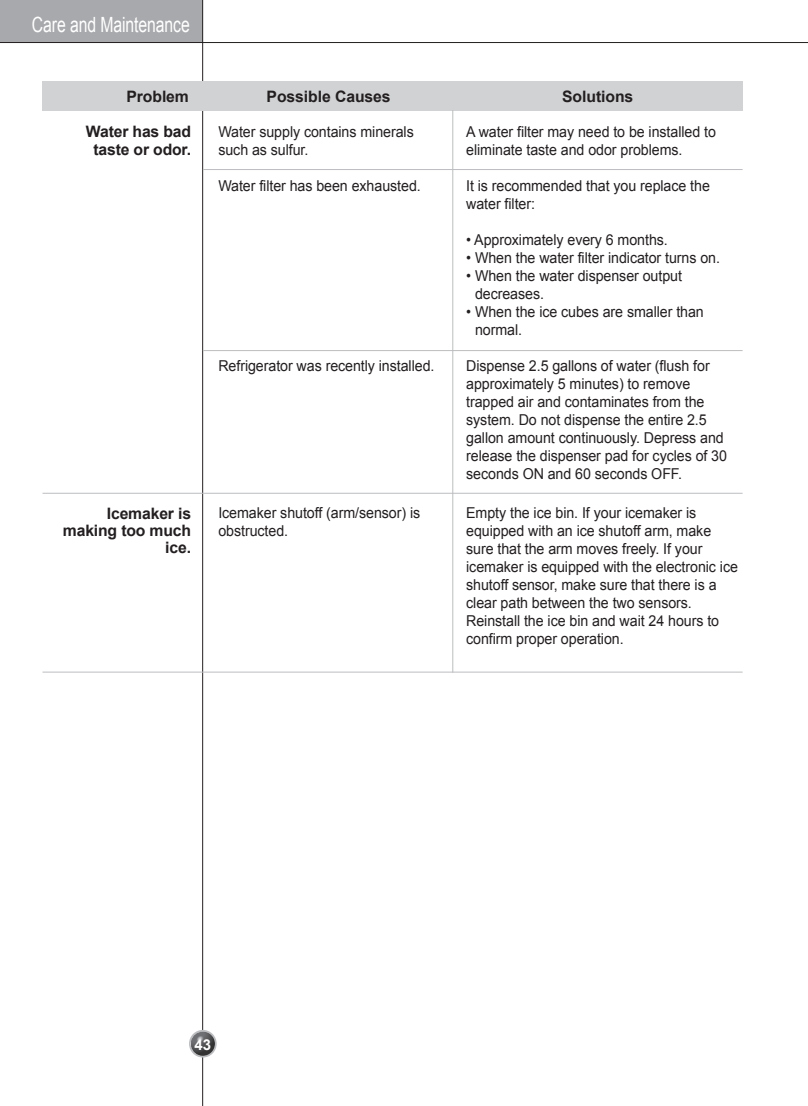
<style>
.page{position:relative;width:808px;height:1106px;background:#fff}
.page>*{position:absolute;margin:0;border:0;box-sizing:border-box;transform-origin:0 0}
.t1{font:21px "Arial";letter-spacing:-.005em;color:#fff;scale:.75 1}
.t2{font:700 15.75px/17.2px "Arial";letter-spacing:-.01em;color:#231f20;text-align:center}
.t3{font:15px/18px "Arial";letter-spacing:-.005em;color:#231f20;scale:.95 1}
.t4{font:700 15px "Arial";color:#fff}
</style>
<div class="page">
<div style="left:0;top:0;width:202px;height:43px;background:#a8a9ad"></div>
<hr style="left:0;top:42px;width:808px;height:1px;background:#231f20">
<hr style="left:202px;top:0;width:1px;height:1106px;background:#231f20">
<svg style="left:189px;top:1029px;width:28px;height:28px"></svg>
<img style="left:191px;top:1031px;width:24px;height:24px">
<div style="left:43px;top:81px;width:699px;height:30px;background:#d1d2d4"></div>
<hr style="left:203px;top:169px;width:539px;height:1px;background:#bcbdc0">
<hr style="left:203px;top:350px;width:539px;height:1px;background:#bcbdc0">
<hr style="left:43px;top:493px;width:699px;height:1px;background:#bcbdc0">
<hr style="left:43px;top:671px;width:699px;height:1px;background:#bcbdc0">
<hr style="left:452px;top:110px;width:1px;height:562px;background:#bcbdc0">
<h1 class="t1" style="left:32px;top:11px;width:212px">Care and Maintenance</h1>
<p class="t2" style="left:126px;top:88px;width:64px">Problem</p>
<p class="t2" style="left:267px;top:88px;width:126px">Possible Causes</p>
<p class="t2" style="left:562px;top:88px;width:73px">Solutions</p>
<p class="t2" style="left:86px;top:124px;width:107px">Water has bad taste or odor.</p>
<p class="t2" style="left:63px;top:505px;width:130px;text-align:right">Icemaker is making too much ice.</p>
<p class="t3" style="left:218px;top:123px;width:207px">Water supply contains minerals such as sulfur.</p>
<p class="t3" style="left:218px;top:177px;width:215px">Water filter has been exhausted.</p>
<p class="t3" style="left:218px;top:357px;width:229px">Refrigerator was recently installed.</p>
<p class="t3" style="left:466px;top:123px;width:264px">A water filter may need to be installed to eliminate taste and odor problems.</p>
<p class="t3" style="left:466px;top:177px;width:258px">It is recommended that you replace the water filter:</p>
<p class="t3" style="left:466px;top:231px;width:214px">• Approximately every 6 months.</p>
<p class="t3" style="left:466px;top:249px;width:269px">• When the water filter indicator turns on.</p>
<p class="t3" style="left:475px;top:267px;width:219px;text-indent:-9px">• When the water dispenser output decreases.</p>
<p class="t3" style="left:475px;top:303px;width:242px;text-indent:-9px">• When the ice cubes are smaller than normal.</p>
<p class="t3" style="left:466px;top:357px;width:276px">Dispense 2.5 gallons of water (flush for approximately 5 minutes) to remove trapped air and contaminates from the system. Do not dispense the entire 2.5 gallon amount continuously. Depress and release the dispenser pad for cycles of 30 seconds ON and 60 seconds OFF.</p>
<p class="t3" style="left:218px;top:504px;width:214px">Icemaker shutoff (arm/sensor) is obstructed.</p>
<p class="t3" style="left:466px;top:504px;width:288px">Empty the ice bin. If your icemaker is equipped with an ice shutoff arm, make sure that the arm moves freely. If your icemaker is equipped with the electronic ice shutoff sensor, make sure that there is a clear path between the two sensors.<br>Reinstall the ice bin and wait 24 hours to confirm proper operation.</p>
<p class="t4" style="left:194px;top:1034px;width:18px">43</p>
</div>
